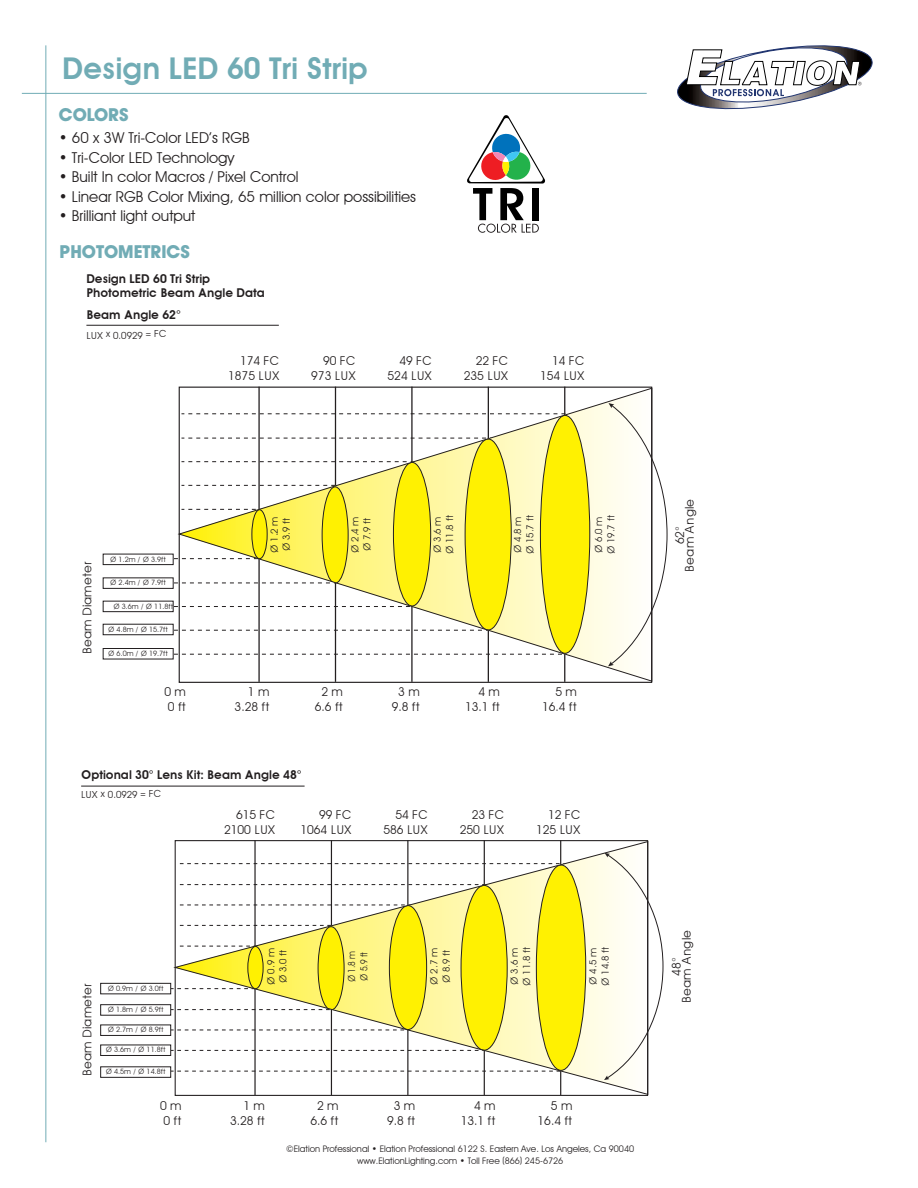
<style>
.page{position:relative;width:918px;height:1188px;background:#fff}
.page>*{position:absolute;margin:0;border:0;box-sizing:border-box;transform-origin:0 0}
.t1{font:600 30px "Avant Garde";color:#71acb5}
.t2{font:700 18px "Avant Garde IT Cby BT";color:#71acb5}
.t3{font:15px "Avant Garde IT Cby BT";color:#231f20}
.t4{font:12.15px/14.5px "Avant Garde";color:#231f20;text-align:right}
.t5{font:600 12.15px/14.5px "Avant Garde";color:#231f20}
.t6{font:9.75px/12.1px "Avant Garde";color:#231f20}
.t7{font:9.75px "Avant Garde";color:#231f20;scale:.86 1}
.t8{font:9px/12px "Avant Garde IT Cby BT";color:#231f20;text-align:center}
.t9{font:7.35px "Avant Garde";color:#231f20}
</style>
<div class="page">
<hr style="left:45px;top:45px;width:1px;height:1097px;background:#71acb5">
<hr style="left:22px;top:93px;width:625px;height:1px;background:#71acb5">
<svg style="left:677px;top:45px;width:196px;height:65px"></svg>
<svg style="left:467px;top:115px;width:78px;height:118px"></svg>
<svg style="left:178px;top:388px;width:472px;height:294px"></svg>
<hr style="left:86px;top:325px;width:193px;height:1px;background:#231f20">
<svg style="left:174px;top:403px;width:494px;height:263px"></svg>
<div style="left:103px;top:554px;width:70px;height:11px;border:1px solid #231f20"></div>
<div style="left:103px;top:578px;width:70px;height:11px;border:1px solid #231f20"></div>
<div style="left:103px;top:601px;width:70px;height:11px;border:1px solid #231f20"></div>
<div style="left:103px;top:624px;width:70px;height:11px;border:1px solid #231f20"></div>
<div style="left:103px;top:648px;width:70px;height:11px;border:1px solid #231f20"></div>
<div style="left:179px;top:387px;width:473px;height:296px;border:1px solid #231f20"></div>
<svg style="left:174px;top:841px;width:472px;height:254px"></svg>
<hr style="left:81px;top:786px;width:224px;height:1px;background:#231f20">
<svg style="left:170px;top:853px;width:494px;height:227px"></svg>
<div style="left:101px;top:983px;width:70px;height:11px;border:1px solid #231f20"></div>
<div style="left:101px;top:1025px;width:70px;height:11px;border:1px solid #231f20"></div>
<div style="left:101px;top:1045px;width:70px;height:11px;border:1px solid #231f20"></div>
<div style="left:175px;top:840px;width:473px;height:256px;border:1px solid #231f20"></div>
<h1 class="t1" style="left:62px;top:51px;width:307px">Design LED 60 Tri Strip</h1>
<p class="t2" style="left:59px;top:103px;width:71px">COLORS</p>
<p class="t3" style="left:59px;top:129px;width:193px">• 60 x 3W Tri-Color LED’s RGB</p>
<p class="t3" style="left:59px;top:148px;width:177px">• Tri-Color LED Technology</p>
<p class="t3" style="left:59px;top:168px;width:241px">• Built In color Macros / Pixel Control</p>
<p class="t3" style="left:59px;top:187px;width:359px">• Linear RGB Color Mixing, 65 million color possibilities</p>
<p class="t3" style="left:59px;top:207px;width:138px">• Brilliant light output</p>
<p class="t2" style="left:60px;top:241px;width:132px">PHOTOMETRICS</p>
<p class="t5" style="left:86px;top:271px;width:180px">Design LED 60 Tri Strip<br>Photometric Beam Angle Data</p>
<p class="t5" style="left:86px;top:308px;width:96px">Beam Angle 62°</p>
<p class="t6" style="left:86px;top:329px;width:82px">LUX x 0.0929 = FC</p>
<p class="t4" style="left:228px;top:354px;width:53px">174 FC<br>1875 LUX</p>
<p class="t4" style="left:311px;top:354px;width:46px">90 FC<br>973 LUX</p>
<p class="t4" style="left:388px;top:354px;width:46px">49 FC<br>524 LUX</p>
<p class="t4" style="left:464px;top:354px;width:46px">22 FC<br>235 LUX</p>
<p class="t4" style="left:540px;top:354px;width:46px">14 FC<br>154 LUX</p>
<p class="t4" style="left:80px;top:654px;width:94px;rotate:-90deg">Beam Diameter</p>
<p class="t9" style="left:110px;top:554px;width:57px">Ø 1.2m / Ø 3.9ft</p>
<p class="t9" style="left:110px;top:578px;width:57px">Ø 2.4m / Ø 7.9ft</p>
<p class="t9" style="left:113px;top:602px;width:61px">Ø 3.6m / Ø 11.8ft</p>
<p class="t9" style="left:108px;top:625px;width:61px">Ø 4.8m / Ø 15.7ft</p>
<p class="t9" style="left:108px;top:649px;width:61px">Ø 6.0m / Ø 19.7ft</p>
<p class="t6" style="left:268px;top:553px;width:38px;rotate:-90deg">Ø 1.2 m<br>Ø 3.9 ft</p>
<p class="t6" style="left:349px;top:553px;width:38px;rotate:-90deg">Ø 2.4 m<br>Ø 7.9 ft</p>
<p class="t6" style="left:431px;top:554px;width:41px;rotate:-90deg">Ø 3.6 m<br>Ø 11.8 ft</p>
<p class="t6" style="left:512px;top:554px;width:41px;rotate:-90deg">Ø 4.8 m<br>Ø 15.7 ft</p>
<p class="t6" style="left:593px;top:554px;width:41px;rotate:-90deg">Ø 6.0 m<br>Ø 19.7 ft</p>
<p class="t4" style="left:164px;top:685px;width:23px;text-align:left">0 m<br>0 ft</p>
<p class="t4" style="left:235px;top:685px;width:36px">1 m<br>3.28 ft</p>
<p class="t4" style="left:392px;top:685px;width:30px;text-align:center">3 m<br>9.8 ft</p>
<p class="t4" style="left:465px;top:685px;width:36px">4 m<br>13.1 ft</p>
<p class="t4" style="left:542px;top:685px;width:36px">5 m<br>16.4 ft</p>
<p class="t4" style="left:315px;top:685px;width:30px;text-align:center">2 m<br>6.6 ft</p>
<p class="t5" style="left:81px;top:767px;width:222px">Optional 30° Lens Kit: Beam Angle 48°</p>
<p class="t6" style="left:81px;top:789px;width:82px">LUX x 0.0929 = FC</p>
<p class="t4" style="left:224px;top:807px;width:53px">615 FC<br>2100 LUX</p>
<p class="t4" style="left:300px;top:807px;width:53px">99 FC<br>1064 LUX</p>
<p class="t4" style="left:383px;top:807px;width:46px">54 FC<br>586 LUX</p>
<p class="t4" style="left:460px;top:807px;width:46px">23 FC<br>250 LUX</p>
<p class="t4" style="left:536px;top:807px;width:46px">12 FC<br>125 LUX</p>
<p class="t4" style="left:675px;top:572px;width:74px;line-height:9.8px;text-align:center;rotate:-90deg">62°<br>Beam Angle</p>
<p class="t4" style="left:80px;top:1076px;width:94px;rotate:-90deg">Beam Diameter</p>
<p class="t9" style="left:108px;top:984px;width:57px">Ø 0.9m / Ø 3.0ft</p>
<p class="t9" style="left:108px;top:1005px;width:57px">Ø 1.8m / Ø 5.9ft</p>
<p class="t9" style="left:108px;top:1025px;width:57px">Ø 2.7m / Ø 8.9ft</p>
<p class="t9" style="left:106px;top:1045px;width:61px">Ø 3.6m / Ø 11.8ft</p>
<p class="t9" style="left:106px;top:1067px;width:61px">Ø 4.5m / Ø 14.8ft</p>
<p class="t6" style="left:265px;top:985px;width:38px;rotate:-90deg">Ø 0.9 m<br>Ø 3.0 ft</p>
<p class="t7" style="left:346px;top:982px;width:38px;rotate:-90deg">Ø 1.8 m</p>
<p class="t6" style="left:428px;top:985px;width:38px;rotate:-90deg">Ø 2.7 m<br>Ø 8.9 ft</p>
<p class="t6" style="left:508px;top:986px;width:41px;rotate:-90deg">Ø 3.6 m<br>Ø 11.8 ft</p>
<p class="t6" style="left:587px;top:986px;width:41px;rotate:-90deg">Ø 4.5 m<br>Ø 14.8 ft</p>
<p class="t7" style="left:358px;top:981px;width:35px;rotate:-90deg">Ø 5.9 ft</p>
<p class="t4" style="left:160px;top:1099px;width:23px;text-align:left">0 m<br>0 ft</p>
<p class="t4" style="left:230px;top:1099px;width:36px">1 m<br>3.28 ft</p>
<p class="t4" style="left:387px;top:1099px;width:30px;text-align:center">3 m<br>9.8 ft</p>
<p class="t4" style="left:461px;top:1099px;width:36px">4 m<br>13.1 ft</p>
<p class="t4" style="left:538px;top:1099px;width:36px">5 m<br>16.4 ft</p>
<p class="t4" style="left:310px;top:1099px;width:30px;text-align:center">2 m<br>6.6 ft</p>
<p class="t8" style="left:286px;top:1143px;width:349px">©Elation Professional • Elation Professional 6122 S. Eastern Ave. Los Angeles, Ca 90040 www.ElationLighting.com • Toll Free (866) 245-6726</p>
<p class="t4" style="left:672px;top:1003px;width:74px;line-height:9.8px;text-align:center;rotate:-90deg">48°<br>Beam Angle</p>
</div>
